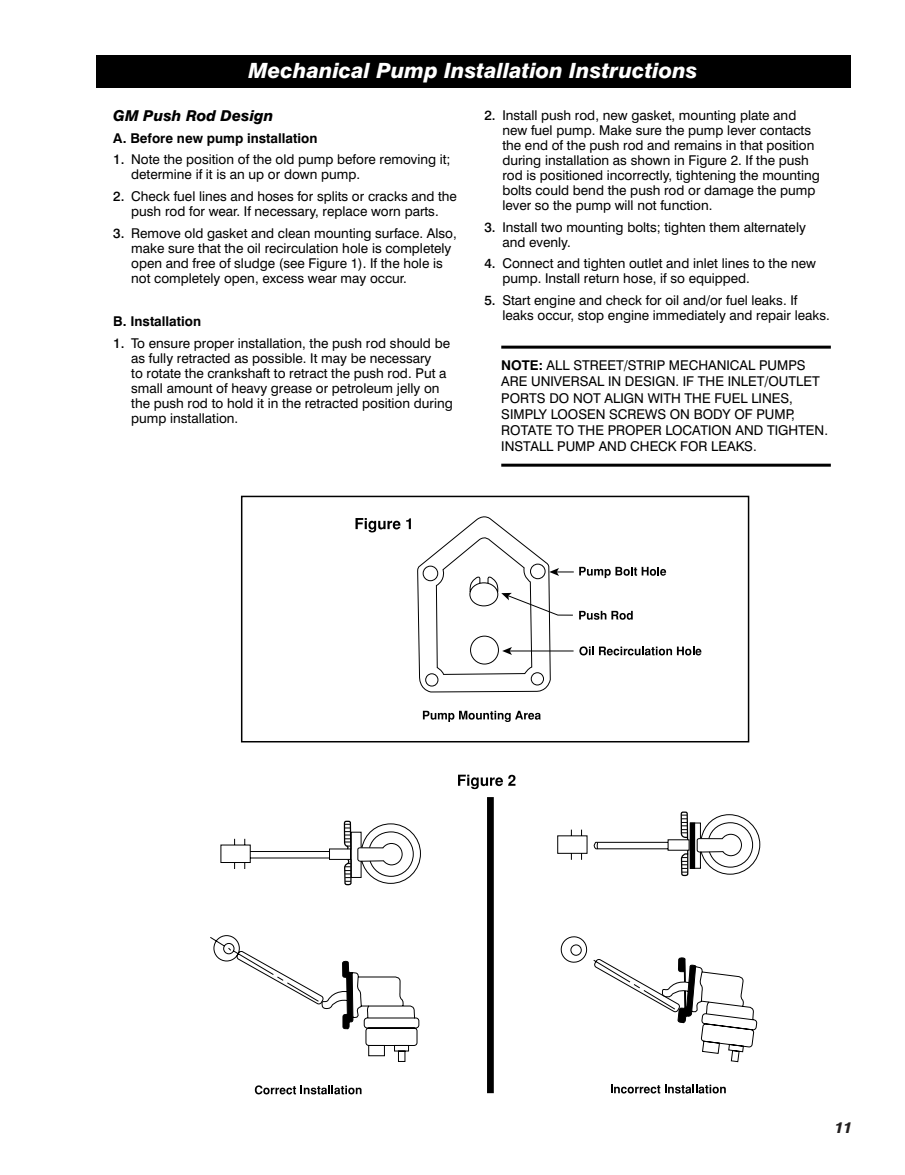
<style>
.page{position:relative;width:905px;height:1175px;background:#fff}
.page>*{position:absolute;margin:0;border:0;box-sizing:border-box;transform-origin:0 0}
.t1{font:italic 800 21px "Swiss 721 BT";color:#fff}
.t2{font:italic 800 15px "Swiss 721 BT";color:#000}
.t3{font:italic 800 15px "Swiss 721 BT";color:#221f1f}
.t4{font:13.5px/15px "Swiss 721 BT";color:#000}
.t5{font:700 13.5px "Swiss 721 BT";color:#000}
.s1{font-weight:500}
.s2{font-weight:700}
</style>
<div class="page">
<div style="left:96px;top:55px;width:754px;height:32px;background:#000"></div>
<svg style="left:240px;top:516px;width:311px;height:274px"></svg>
<svg style="left:210px;top:838px;width:132px;height:166px"></svg>
<svg style="left:321px;top:936px;width:359px;height:158px"></svg>
<svg style="left:342px;top:811px;width:418px;height:251px"></svg>
<div style="left:487px;top:797px;width:7px;height:296px;background:#000"></div>
<svg style="left:579px;top:567px;width:87px;height:11px"></svg>
<svg style="left:579px;top:611px;width:53px;height:9px"></svg>
<svg style="left:579px;top:646px;width:122px;height:9px"></svg>
<svg style="left:423px;top:710px;width:117px;height:12px"></svg>
<svg style="left:458px;top:774px;width:57px;height:15px"></svg>
<svg style="left:255px;top:1085px;width:106px;height:9px"></svg>
<svg style="left:610px;top:1084px;width:115px;height:9px"></svg>
<svg style="left:355px;top:518px;width:45px;height:14px"></svg>
<svg style="left:406px;top:518px;width:5px;height:11px"></svg>
<svg style="left:549px;top:568px;width:24px;height:8px"></svg>
<svg style="left:501px;top:593px;width:72px;height:23px"></svg>
<hr style="left:509px;top:650px;width:64px;height:1px;background:#000">
<svg style="left:502px;top:647px;width:10px;height:8px"></svg>
<hr style="left:501px;top:345px;width:329px;height:3px;background:#000">
<hr style="left:501px;top:463px;width:329px;height:3px;background:#000">
<div style="left:241px;top:495px;width:508px;height:247px;border:2px solid #000"></div>
<h1 class="t1" style="left:248px;top:58px;width:451px">Mechanical Pump Installation Instructions</h1>
<p class="t2" style="left:113px;top:106px;width:162px">GM Push Rod Design</p>
<p class="t5" style="left:113px;top:130px;width:206px">A. Before new pump installation</p>
<p class="t4" style="left:131px;top:152px;width:321px;text-indent:-18px"><span class="s1">1.</span> Note the position of the old pump before removing it; determine if it is an up or down pump.</p>
<p class="t4" style="left:113px;top:189px;width:345px;text-align:center"><span class="s1">2.</span> Check fuel lines and hoses for splits or cracks and the push rod for wear. If necessary, replace worn parts.</p>
<p class="t4" style="left:131px;top:225px;width:327px;text-indent:-18px"><span class="s1">3.</span> Remove old gasket and clean mounting surface. Also, make sure that the oil recirculation hole is completely open and free of sludge (see Figure 1). If the hole is not completely open, excess wear may occur.</p>
<p class="t5" style="left:113px;top:313px;width:89px">B. I nstallation</p>
<p class="t4" style="left:131px;top:336px;width:323px;text-indent:-18px"><span class="s1">1.</span> To ensure proper installation, the push rod should be as fully retracted as possible. It may be necessary<br>to rotate the crankshaft to retract the push rod. Put a small amount of heavy grease or petroleum jelly on the push rod to hold it in the retracted position during pump installation.</p>
<p class="t4" style="left:502px;top:107px;width:319px;text-indent:-18px"><span class="s1">2.</span> Install push rod, new gasket, mounting plate and new fuel pump. Make sure the pump lever contacts the end of the push rod and remains in that position during installation as shown in Figure 2. If the push rod is positioned incorrectly, tightening the mounting bolts could bend the push rod or damage the pump lever so the pump will not function.</p>
<p class="t4" style="left:502px;top:219px;width:305px;text-indent:-18px"><span class="s1">3.</span> Install two mounting bolts; tighten them alternately and evenly.</p>
<p class="t4" style="left:502px;top:256px;width:315px;text-indent:-18px"><span class="s1">4.</span> Connect and tighten outlet and inlet lines to the new pump. Install return hose, if so equipped.</p>
<p class="t4" style="left:502px;top:293px;width:329px;text-indent:-18px"><span class="s1">5.</span> Start engine and check for oil and/or fuel leaks. If leaks occur, stop engine immediately and repair leaks.</p>
<p class="t4" style="left:501px;top:358px;width:82px"><span class="s2">NOTE:</span> All street</p>
<p class="t4" style="left:623px;top:358px;width:13px">/strip</p>
<p class="t4" style="left:669px;top:358px;width:10px">mechanical</p>
<p class="t4" style="left:759px;top:358px;width:10px">pumps</p>
<p class="t4" style="left:501px;top:374px;width:10px">are</p>
<p class="t4" style="left:531px;top:374px;width:10px">universal</p>
<p class="t4" style="left:608px;top:374px;width:26px">in design</p>
<p class="t4" style="left:675px;top:374px;width:32px">. If the</p>
<p class="t4" style="left:727px;top:374px;width:9px">inlet</p>
<p class="t4" style="left:764px;top:374px;width:14px">/outlet</p>
<p class="t4" style="left:501px;top:390px;width:10px">ports</p>
<p class="t4" style="left:549px;top:390px;width:34px">do not</p>
<p class="t4" style="left:604px;top:390px;width:9px">align</p>
<p class="t4" style="left:647px;top:390px;width:10px">with</p>
<p class="t4" style="left:684px;top:390px;width:10px">the</p>
<p class="t4" style="left:714px;top:390px;width:10px">fuel</p>
<p class="t4" style="left:751px;top:390px;width:9px">lines</p>
<p class="t4" style="left:789px;top:390px;width:5px">,</p>
<p class="t4" style="left:501px;top:406px;width:9px">simply</p>
<p class="t4" style="left:551px;top:406px;width:10px">loosen</p>
<p class="t4" style="left:609px;top:406px;width:11px">screws</p>
<p class="t4" style="left:669px;top:406px;width:34px">on body</p>
<p class="t4" style="left:734px;top:406px;width:33px">of pump</p>
<p class="t4" style="left:791px;top:406px;width:5px">,</p>
<p class="t4" style="left:501px;top:422px;width:10px">rotate</p>
<p class="t4" style="left:556px;top:422px;width:32px">TO the</p>
<p class="t4" style="left:607px;top:422px;width:10px">proper</p>
<p class="t4" style="left:665px;top:422px;width:10px">location</p>
<p class="t4" style="left:735px;top:422px;width:11px">and</p>
<p class="t4" style="left:767px;top:422px;width:10px">tighten</p>
<p class="t4" style="left:824px;top:422px;width:5px">.</p>
<p class="t4" style="left:501px;top:439px;width:13px">Install</p>
<p class="t4" style="left:557px;top:439px;width:11px">pump</p>
<p class="t4" style="left:598px;top:439px;width:11px">and</p>
<p class="t4" style="left:630px;top:439px;width:11px">check</p>
<p class="t4" style="left:680px;top:439px;width:10px">for</p>
<p class="t4" style="left:711px;top:439px;width:10px">leaks</p>
<p class="t4" style="left:753px;top:439px;width:5px">.</p>
<p class="t3" style="left:834px;top:1118px;width:19px">11</p>
</div>
